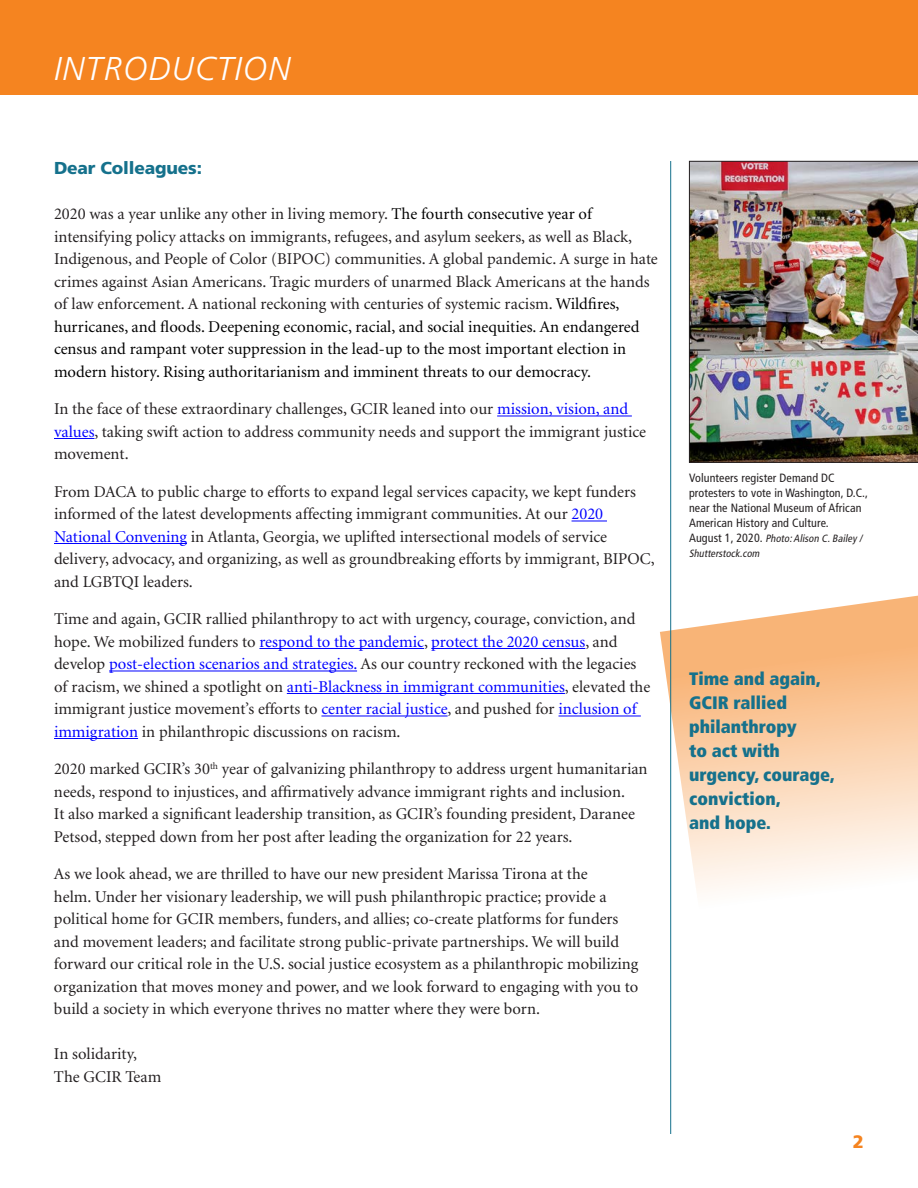
<style>
.page{position:relative;width:918px;height:1188px;background:#fff}
.page>*{position:absolute;margin:0;border:0;box-sizing:border-box;transform-origin:0 0}
.t1{font:italic 300 33px "Frutiger";letter-spacing:.04em;color:#fff}
.t2{font:900 condensed 18px/24px "Frutiger";color:#15718c}
.t3{font:900 18px "Frutiger";color:#f58420}
.Paragraph_Style_1{font:900 17.25px "Frutiger";letter-spacing:-.01em;color:#15718c}
.Paragraph_Style_1-2{font:16.5px/22.5px "Minion";color:#231f20}
.t4{font:condensed 12px/15px "Frutiger";letter-spacing:.01em;color:#231f20}
.t5{font:italic condensed 10.5px/15px "Frutiger";color:#231f20}
.s1{color:#000}
.s2{color:#00f}
.s3{font-style:normal;font-size:12px}
</style>
<div class="page">
<svg style="left:660px;top:593px;width:258px;height:332px"></svg>
<div style="left:0;top:0;width:918px;height:95px;background:#f58420"></div>
<hr style="left:670px;top:161px;width:1px;height:973px;background:#15718c">
<hr style="left:497px;top:416px;width:135px;height:1px;background:#00f">
<hr style="left:54px;top:438px;width:41px;height:1px;background:#00f">
<hr style="left:572px;top:521px;width:35px;height:1px;background:#00f">
<hr style="left:54px;top:543px;width:133px;height:1px;background:#00f">
<hr style="left:259px;top:648px;width:165px;height:1px;background:#00f">
<hr style="left:431px;top:648px;width:154px;height:1px;background:#00f">
<hr style="left:109px;top:671px;width:248px;height:1px;background:#00f">
<hr style="left:287px;top:693px;width:278px;height:1px;background:#00f">
<hr style="left:321px;top:716px;width:127px;height:1px;background:#00f">
<hr style="left:559px;top:716px;width:82px;height:1px;background:#00f">
<hr style="left:54px;top:738px;width:84px;height:1px;background:#00f">
<img style="left:689px;top:161px;width:229px;height:302px">
<p class="t1" style="left:54px;top:50px;width:238px">INTRODUCTION</p>
<p class="Paragraph_Style_1" style="left:54px;top:158px;width:149px">Dear Colleagues:</p>
<p class="Paragraph_Style_1-2" style="left:54px;top:203px;width:605px">2020 was a year unlike any other in living memory. <span class="s1">The fourth consecutive year of </span>intensifying policy attacks on immigrants, refugees, and asylum seekers, as well as Black, Indigenous, and People of Color (BIPOC) communities. A global pandemic. A surge in hate crimes against Asian Americans. Tragic murders of unarmed Black Americans at the hands of law enforcement. A national reckoning with centuries of systemic racism. <span class="s1">Wildfires, hurricanes, and floods. Deepening economic, racial, and social inequities. An endangered census and rampant voter suppression in the lead-up to the most important election in modern history. Rising authoritarianism and imminent threats to our democracy.</span></p>
<p class="Paragraph_Style_1-2" style="left:54px;top:398px;width:594px">In the face of these extraordinary challenges, GCIR leaned into our <span class="s2">mission, vision, and values</span>, taking swift action to address community needs and support the immigrant justice movement.</p>
<p class="Paragraph_Style_1-2" style="left:54px;top:481px;width:602px">From DACA to public charge to efforts to expand legal services capacity, we kept funders informed of the latest developments affecting immigrant communities. At our <span class="s2">2020<br>National Convening</span> in Atlanta, Georgia, we uplifted intersectional models of service delivery, advocacy, and organizing, as well as groundbreaking efforts by immigrant, BIPOC, and LGBTQI leaders.</p>
<p class="Paragraph_Style_1-2" style="left:54px;top:608px;width:598px">Time and again, GCIR rallied philanthropy to act with urgency, courage, conviction, and hope. We mobilized funders to <span class="s2">respond to the pandemic</span>, <span class="s2">protect the 2020 census</span>, and develop <span class="s2">post-election scenarios and strategies.</span> As our country reckoned with the legacies of racism, we shined a spotlight on <span class="s2">anti-Blackness in immigrant communities</span>, elevated the immigrant justice movement’s efforts to <span class="s2">center racial justice</span>, and pushed for <span class="s2">inclusion of immigration</span> in philanthropic discussions on racism.</p>
<p class="Paragraph_Style_1-2" style="left:54px;top:758px;width:595px">2020 marked GCIR’s 30<sup>th</sup> year of galvanizing philanthropy to address urgent humanitarian needs, respond to injustices, and affirmatively advance immigrant rights and inclusion.<br>It also marked a significant leadership transition, as GCIR’s founding president, Daranee Petsod, stepped down from her post after leading the organization for 22 years.</p>
<p class="Paragraph_Style_1-2" style="left:54px;top:863px;width:586px">As we look ahead, we are thrilled to have our new president Marissa Tirona at the<br>helm. Under her visionary leadership, we will push philanthropic practice; provide a political home for GCIR members, funders, and allies; co-create platforms for funders and movement leaders; and facilitate strong public-private partnerships. We will build forward our critical role in the U.S. social justice ecosystem as a philanthropic mobilizing organization that moves money and power, and we look forward to engaging with you to build a society in which everyone thrives no matter where they were born.</p>
<p class="Paragraph_Style_1-2" style="left:54px;top:1043px;width:85px">In solidarity,</p>
<p class="Paragraph_Style_1-2" style="left:54px;top:1066px;width:109px">The GCIR Team</p>
<p class="t4" style="left:689px;top:470px;width:181px">Volunteers register Demand DC protesters to vote in Washington, D.C., near the National Museum of African American History and Culture.</p>
<p class="t5" style="left:689px;top:531px;width:177px"><span class="s3">A u g u s t 1 , 2 0 2 0 .</span> Photo:Alison C.Bailey /<br>Shutterstock.com</p>
<p class="t2" style="left:689px;top:667px;width:147px">Time and again,<br>GCIR rallied philanthropy<br>to act with urgency, courage, conviction,<br>and hope.</p>
<p class="t3" style="left:853px;top:1131px;width:13px">2</p>
</div>
